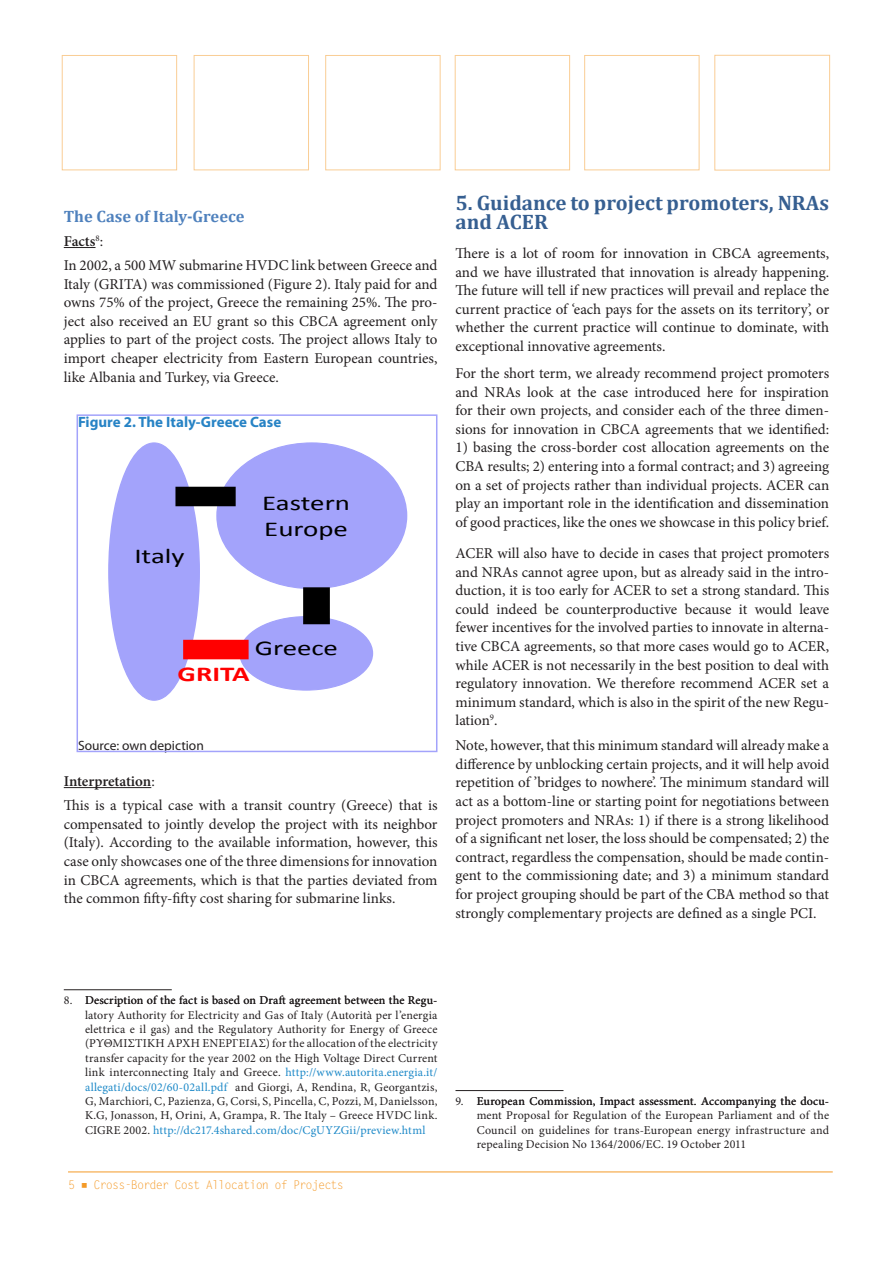
<style>
.page{position:relative;width:893px;height:1263px;background:#fff}
.page>*{position:absolute;margin:0;border:0;box-sizing:border-box;transform-origin:0 0}
.t1{font:21.15px/25.3px "Calibri";letter-spacing:-.005em;color:#000;scale:1.37 1}
.t2{font:700 21.15px "Calibri";color:#f00;scale:1.37 1}
.Heading_1{font:700 21px/18.6px "Cambria";color:#365f91}
.body_text{font:700 16.5px "Cambria";color:#4f81bd}
.body_text-2{font:15px/18.6px "Minion Pro";color:#231f20;text-align:justify}
.t3{font:700 15px "Myriad Pro";color:#2783c5}
.body_text-3{font:600 15px "Minion Pro";letter-spacing:-.005em;color:#231f20}
.t4{font:13.5px "Myriad Pro";color:#231f20}
.footnotes{font:12px/14.4px "Minion Pro";letter-spacing:.015em;color:#231f20;text-align:justify}
.t5{font:12px "Letter Gothic Std";letter-spacing:-.08em;color:#f49a28}
.s1{font-weight:400}
.s2{color:#1d89c8}
</style>
<div class="page">
<hr style="left:68px;top:1172px;width:765px;height:1px;background:#f49a28">
<hr style="left:64px;top:247px;width:32px;height:1px;background:#231f20">
<hr style="left:64px;top:787px;width:87px;height:1px;background:#231f20">
<hr style="left:64px;top:989px;width:108px;height:1px;background:#231f20">
<hr style="left:455px;top:1090px;width:108px;height:1px;background:#231f20">
<div style="left:109px;top:443px;width:90px;height:257px;background:#a3a3fb;border-radius:50%"></div>
<div style="left:240px;top:617px;width:132px;height:73px;background:#a3a3fb;border-radius:50%"></div>
<div style="left:217px;top:443px;width:190px;height:146px;background:#a3a3fb;border-radius:50%"></div>
<div style="left:183px;top:638px;width:66px;height:23px;background:#f00"></div>
<div style="left:305px;top:587px;width:23px;height:37px;background:#000"></div>
<div style="left:175px;top:485px;width:61px;height:23px;background:#000"></div>
<div style="left:77px;top:414px;width:360px;height:338px;border:2px solid #a3a3fb"></div>
<p class="body_text" style="left:64px;top:205px;width:182px">The Case of Italy-Greece</p>
<p class="body_text-3" style="left:64px;top:231px;width:41px">Facts<sup>8</sup><span class="s1">:</span></p>
<p class="body_text-2" style="left:64px;top:256px;width:375px">In 2002, a 500 MW submarine HVDC link between Greece and Italy (GRITA) was commissioned (Figure 2). Italy paid for and owns 75% of the project, Greece the remaining 25%. The pro&shy;ject also received an EU grant so this CBCA agreement only applies to part of the project costs. The project allows Italy to import cheaper electricity from Eastern European countries, like Albania and Turkey, via Greece.</p>
<p class="t3" style="left:78px;top:414px;width:205px">Figure 2. The Italy-Greece Case</p>
<p class="t1" style="left:134px;top:543px;width:38px">Italy</p>
<p class="t1" style="left:262px;top:491px;width:66px">Eastern<br>Europe</p>
<p class="t1" style="left:255px;top:635px;width:62px">Greece</p>
<p class="t2" style="left:177px;top:661px;width:54px">GRITA</p>
<p class="t4" style="left:78px;top:738px;width:127px">Source: own depiction</p>
<p class="body_text-3" style="left:64px;top:771px;width:92px">Interpretation<span class="s1">:</span></p>
<p class="body_text-2" style="left:64px;top:796px;width:375px">This is a typical case with a transit country (Greece) that is compensated to jointly develop the project with its neighbor (Italy). According to the available information, however, this case only showcases one of the three dimensions for innovation in CBCA agreements, which is that the parties deviated from the common fifty-fifty cost sharing for submarine links.</p>
<p class="Heading_1" style="left:455px;top:193px;width:375px">5. Guidance to project promoters, NRAs and ACER</p>
<p class="body_text-2" style="left:455px;top:244px;width:375px">There is a lot of room for innovation in CBCA agreements, and we have illustrated that innovation is already happening.<br>The future will tell if new practices will prevail and replace the current practice of ‘each pays for the assets on its territory’, or whether the current practice will continue to dominate, with exceptional innovative agreements.</p>
<p class="body_text-2" style="left:455px;top:364px;width:375px">For the short term, we already recommend project promoters and NRAs look at the case introduced here for inspiration for their own projects, and consider each of the three dimen&shy;sions for innovation in CBCA agreements that we identified:</p>
<p class="body_text-2" style="left:455px;top:438px;width:375px">1) basing the cross-border cost allocation agreements on the CBA results; 2) entering into a formal contract; and 3) agreeing on a set of projects rather than individual projects. ACER can play an important role in the identification and dissemination of good practices, like the ones we showcase in this policy brief.</p>
<p class="body_text-2" style="left:455px;top:544px;width:375px">ACER will also have to decide in cases that project promoters and NRAs cannot agree upon, but as already said in the intro&shy;duction, it is too early for ACER to set a strong standard. This could indeed be counterproductive because it would leave fewer incentives for the involved parties to innovate in alterna&shy;tive CBCA agreements, so that more cases would go to ACER, while ACER is not necessarily in the best position to deal with regulatory innovation. We therefore recommend ACER set a minimum standard, which is also in the spirit of the new Regu&shy;lation<sup>9</sup>.</p>
<p class="body_text-2" style="left:455px;top:736px;width:375px">Note, however, that this minimum standard will already make a difference by unblocking certain projects, and it will help avoid repetition of ’bridges to nowhere’. The minimum standard will act as a bottom-line or starting point for negotiations between project promoters and NRAs: 1) if there is a strong likelihood of a significant net loser, the loss should be compensated; 2) the contract, regardless the compensation, should be made contin&shy;gent to the commissioning date; and 3) a minimum standard for project grouping should be part of the CBA method so that strongly complementary projects are defined as a single PCI.</p>
<p class="footnotes" style="left:85px;top:993px;width:354px;text-indent:-21px">8. Description of the fact is based on Draft agreement between the Regu&shy;latory Authority for Electricity and Gas of Italy (Autorità per l’energia elettrica e il gas) and the Regulatory Authority for Energy of Greece (ΡΥΘΜΙΣΤΙΚΗ ΑΡΧΗ ΕΝΕΡΓΕΙΑΣ) for the allocation of the electricity transfer capacity for the year 2002 on the High Voltage Direct Current link interconnecting Italy and Greece. <span class="s2">http://www.autorita.energia.it/ allegati/docs/02/60-02all.pdf</span> and Giorgi, A, Rendina, R, Georgantzis, G, Marchiori, C, Pazienza, G, Corsi, S, Pincella, C, Pozzi, M, Danielsson, K.G, Jonasson, H, Orini, A, Grampa, R. The Italy – Greece HVDC link.<br>CIGRE 2002. <span class="s2">http://dc217.4shared.com/doc/CgUYZGii/preview.html</span></p>
<p class="t5" style="left:68px;top:1178px;width:278px">5 ■ Cross-Border Cost Allocation of Projects</p>
<p class="footnotes" style="left:477px;top:1094px;width:354px;text-indent:-21px">9. European Commission, Impact assessment. Accompanying the docu&shy;ment Proposal for Regulation of the European Parliament and of the Council on guidelines for trans-European energy infrastructure and repealing Decision No 1364/2006/EC. 19 October 2011</p>
</div>
